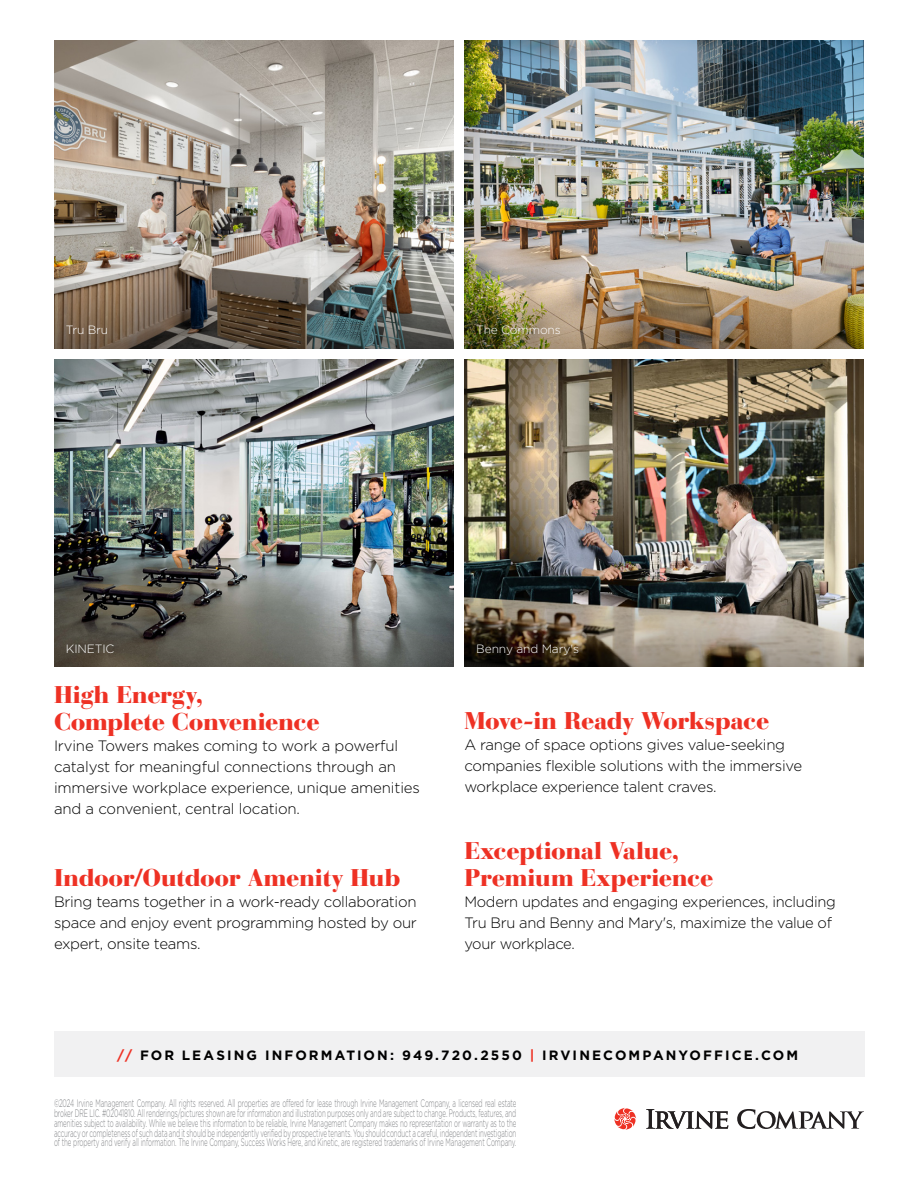
<style>
.page{position:relative;width:918px;height:1188px;background:#fff}
.page>*{position:absolute;margin:0;border:0;box-sizing:border-box;transform-origin:0 0}
.t1{font:900 24px/27px "Bauer Bodoni Std";letter-spacing:-.02em;color:#ee3124}
.t2{font:300 15px/21px "Gotham";letter-spacing:-.02em;color:#000}
.t3{font:700 13.5px "Gotham";letter-spacing:.155em;color:#000}
.t4{font:300 12px "Gotham HTF";letter-spacing:-.01em;color:#fff}
.t5{font:300 10.8px/9.8px "Gotham";letter-spacing:-.01em;color:#808285;text-align:justify;scale:.57 1}
.s1{color:#ee3124}
</style>
<div class="page">
<img style="left:464px;top:40px;width:400px;height:242px">
<img style="left:54px;top:40px;width:400px;height:242px">
<img style="left:464px;top:360px;width:400px;height:240px">
<img style="left:54px;top:359px;width:400px;height:241px">
<svg style="left:54px;top:600px;width:400px;height:67px;background:#66655f"></svg>
<img style="left:464px;top:600px;width:400px;height:67px">
<img style="left:464px;top:282px;width:400px;height:66px">
<img style="left:54px;top:282px;width:400px;height:66px">
<div style="left:54px;top:1031px;width:810px;height:46px;background:#f1f1f2"></div>
<svg style="left:737px;top:1109px;width:127px;height:20px"></svg>
<svg style="left:646px;top:1109px;width:82px;height:20px"></svg>
<svg style="left:614px;top:1108px;width:22px;height:22px"></svg>
<p class="t4" style="left:66px;top:323px;width:44px">Tru Bru</p>
<p class="t4" style="left:476px;top:323px;width:86px">The Commons</p>
<p class="t4" style="left:66px;top:642px;width:50px">KINETIC</p>
<p class="t4" style="left:476px;top:642px;width:104px">Benny and Mary's</p>
<h1 class="t1" style="left:54px;top:681px;width:267px">High Energy,<br>Complete Convenience</h1>
<h2 class="t2" style="left:54px;top:735px;width:368px">Irvine Towers makes coming to work a powerful catalyst for meaningful connections through an immersive workplace experience, unique amenities and a convenient, central location.</h2>
<h1 class="t1" style="left:54px;top:864px;width:348px">Indoor/Outdoor Amenity Hub</h1>
<h2 class="t2" style="left:54px;top:891px;width:364px;text-align:justify">Bring teams together in a work-ready collaboration space and enjoy event programming hosted by our expert, onsite teams.</h2>
<h1 class="t1" style="left:464px;top:708px;width:307px">Move-in Ready Workspace</h1>
<h2 class="t2" style="left:464px;top:734px;width:339px">A range of space options gives value-seeking companies flexible solutions with the immersive workplace experience talent craves.</h2>
<h1 class="t1" style="left:464px;top:837px;width:251px">Exceptional Value,<br>Premium Experience</h1>
<h2 class="t2" style="left:464px;top:891px;width:373px">Modern updates and engaging experiences, including<br>Tru Bru and Benny and Mary's, maximize the value of your workplace.</h2>
<p class="t3" style="left:117px;top:1046px;width:682px"><span class="s1">//</span> FOR LEASING INFORMATION: 949.720.2550 <span class="s1">|</span> IRVINECOMPANYOFFICE.COM</p>
<p class="t5" style="left:54px;top:1098px;width:813px">©2024 Irvine Management Company. All rights reserved. All properties are offered for lease through Irvine Management Company, a licensed real estate broker DRE LIC. #02041810. All renderings/pictures shown are for information and illustration purposes only and are subject to change. Products, features, and amenities subject to availability. While we believe this information to be reliable, Irvine Management Company makes no representation or warranty as to the accuracy or completeness of such data and it should be independently verified by prospective tenants. You should conduct a careful, independent investigation of the property and verify all information. The Irvine Company, Success Works Here, and Kinetic, are registered trademarks of Irvine Management Company.</p>
</div>
